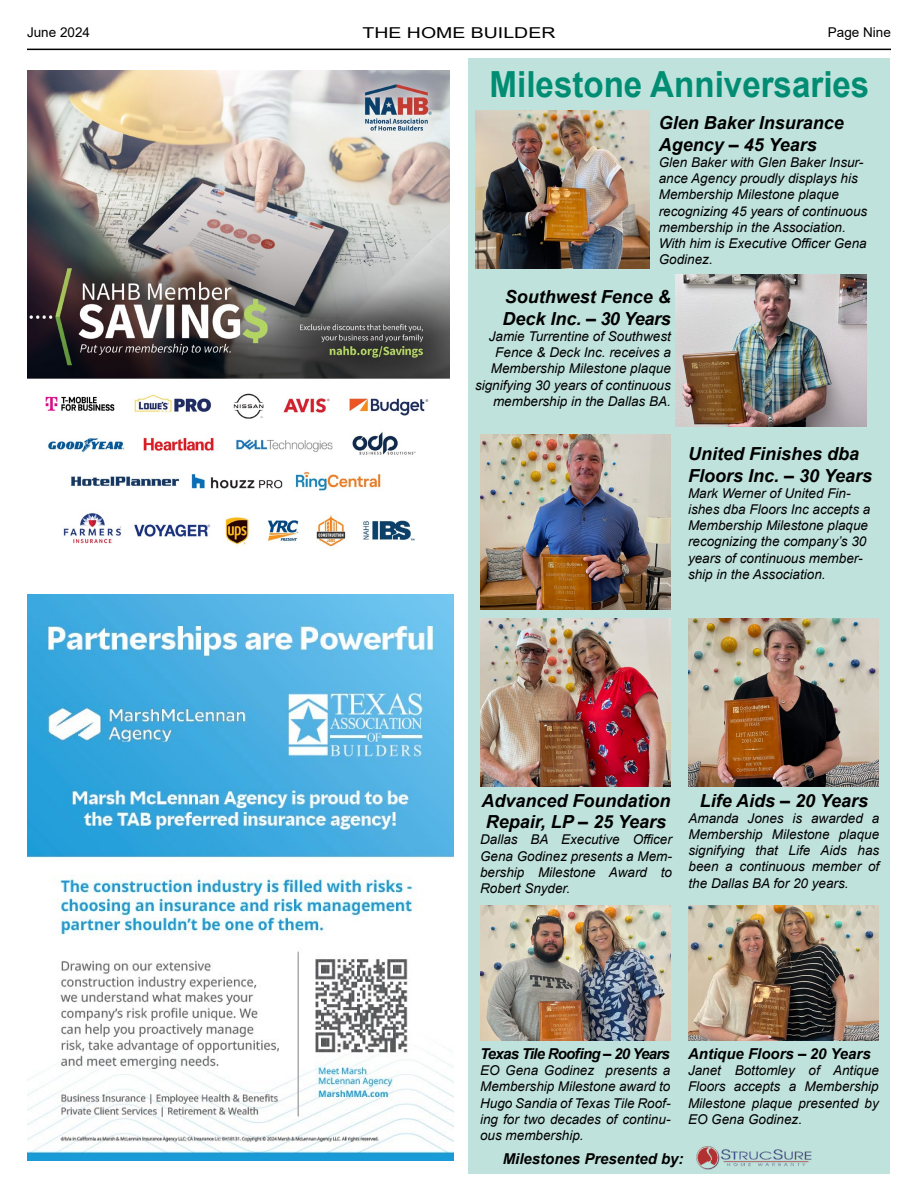
<style>
.page{position:relative;width:918px;height:1188px;background:#fff}
.page>*{position:absolute;margin:0;border:0;box-sizing:border-box;transform-origin:0 0}
.t1{font:700 36px "Arial";color:#018d73;scale:.92 1}
.t2{font:italic 700 18px/21.6px "Arial";color:#000}
.t3{font:italic 700 15px "Arial";color:#000}
.t4{font:italic 700 15px "Arial";letter-spacing:-.05em;color:#000}
.t5{font:15px "Arial";color:#000;scale:1.3 1}
.t6{font:italic 13.5px/16.2px "Arial";color:#000;text-align:justify}
.t7{font:13.5px "Arial";color:#000}
.s1{font-style:normal}
</style>
<div class="page">
<hr style="left:27px;top:49px;width:864px;height:1px;background:#000">
<div style="left:468px;top:58px;width:421px;height:1116px;background:#c0e2dc"></div>
<img style="left:475px;top:110px;width:174px;height:159px">
<img style="left:480px;top:434px;width:191px;height:176px">
<img style="left:480px;top:618px;width:191px;height:168px">
<img style="left:675px;top:274px;width:191px;height:153px">
<img style="left:688px;top:906px;width:191px;height:134px">
<img style="left:480px;top:906px;width:190px;height:134px">
<img style="left:688px;top:618px;width:191px;height:168px">
<img style="left:696px;top:1146px;width:116px;height:24px">
<img style="left:27px;top:594px;width:427px;height:567px">
<img style="left:27px;top:71px;width:422px;height:476px">
<p class="t7" style="left:27px;top:22px;width:65px">June 2024</p>
<p class="t5" style="left:363px;top:22px;width:150px">THE HOME BUILDER</p>
<p class="t7" style="left:828px;top:23px;width:65px">Page Nine</p>
<h1 class="t1" style="left:490px;top:59px;width:414px">Milestone Anniversaries</h1>
<h2 class="t2" style="left:659px;top:113px;width:187px">Glen Baker Insurance<br>Agency <span class="s1">–</span> 45 Years</h2>
<p class="t6" style="left:659px;top:154px;width:210px;text-align:left">Glen Baker with Glen Baker Insur&shy;ance Agency proudly displays his<br>Membership Milestone plaque recognizing 45 years of continuous membership in the Association.<br>With him is Executive Officer Gena<br>Godinez.</p>
<h2 class="t2" style="left:502px;top:287px;width:170px">Southwest Fence &amp;<br>Deck Inc. <span class="s1">–</span> 30 Years</h2>
<p class="t6" style="left:475px;top:328px;width:197px;text-align:right">Jamie Turrentine of Southwest<br>Fence &amp; Deck Inc. receives a<br>Membership Milestone plaque signifying 30 years of continuous membership in the Dallas BA.</p>
<h2 class="t2" style="left:688px;top:443px;width:186px">United Finishes dba<br>Floors Inc. <span class="s1">–</span> 30 Years</h2>
<p class="t6" style="left:688px;top:485px;width:184px;text-align:left">Mark Werner of United Fin&shy;ishes dba Floors Inc accepts a<br>Membership Milestone plaque recognizing the company’s 30 years of continuous member&shy;ship in the Association.</p>
<h2 class="t2" style="left:482px;top:790px;width:191px">Advanced Foundation<br>Repair, LP <span class="s1">–</span> 25 Years</h2>
<p class="t6" style="left:480px;top:832px;width:193px">Dallas BA Executive Officer Gena Godinez presents a Mem&shy;bership Milestone Award to Robert Snyder.</p>
<h2 class="t2" style="left:700px;top:790px;width:170px">Life Aids <span class="s1">–</span> 20 Years</h2>
<p class="t6" style="left:688px;top:810px;width:192px">Amanda Jones is awarded a Membership Milestone plaque signifying that Life Aids has been a continuous member of the Dallas BA for 20 years.</p>
<p class="t4" style="left:480px;top:1044px;width:191px">Texas Tile Roofing <span class="s1">–</span> 20 Years</p>
<p class="t6" style="left:480px;top:1063px;width:192px">EO Gena Godinez presents a Membership Milestone award to Hugo Sandia of Texas Tile Roof&shy;ing for two decades of continu&shy;ous membership.</p>
<p class="t3" style="left:503px;top:1149px;width:182px">Milestones Presented by:</p>
<p class="t3" style="left:688px;top:1044px;width:184px">Antique Floors <span class="s1">–</span> 20 Years</p>
<p class="t6" style="left:688px;top:1063px;width:192px">Janet Bottomley of Antique Floors accepts a Membership Milestone plaque presented by EO Gena Godinez.</p>
</div>
